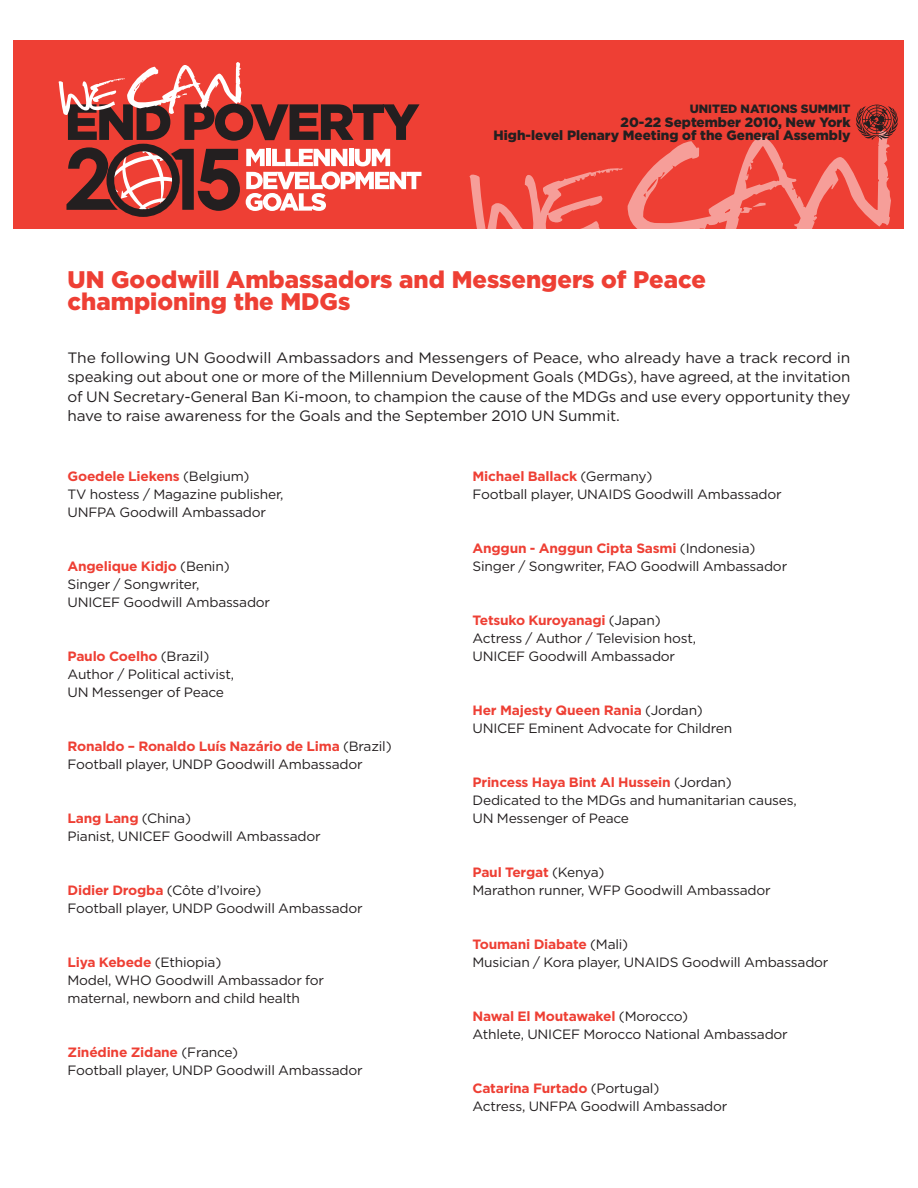
<style>
.page{position:relative;width:918px;height:1188px;background:#fff}
.page>*{position:absolute;margin:0;border:0;box-sizing:border-box;transform-origin:0 0}
.t1{font:900 24px/22.5px "Gotham";color:#ee3f34}
.t2{font:15px/19.5px "Gotham";letter-spacing:-.01em;color:#231f20;text-align:justify;scale:1.04 1}
.t3{font:13.5px/18px "Gotham";letter-spacing:-.015em;color:#231f20}
.t4{font:900 13.5px/13.5px "Gotham";color:#231f20;text-align:right}
.t5{font:900 12px "Gotham";color:#231f20}
.s1{font-weight:700;color:#ee3f34}
</style>
<div class="page">
<div style="left:14px;top:40px;width:890px;height:190px;background:#ee3f34"></div>
<svg style="left:59px;top:62px;width:362px;height:155px"></svg>
<svg style="left:470px;top:105px;width:428px;height:125px"></svg>
<p class="t5" style="left:690px;top:102px;width:162px">UNITED NATIONS SUMMIT</p>
<p class="t4" style="left:494px;top:115px;width:358px">20-22 September 2010, New York<br>High-level Plenary Meeting of the General Assembly</p>
<h1 class="t1" style="left:68px;top:267px;width:640px">UN Goodwill Ambassadors and Messengers of Peace championing the MDGs</h1>
<p class="t2" style="left:68px;top:348px;width:754px">The following UN Goodwill Ambassadors and Messengers of Peace, who already have a track record in speaking out about one or more of the Millennium Development Goals (MDGs), have agreed, at the invitation of UN Secretary-General Ban Ki-moon, to champion the cause of the MDGs and use every opportunity they have to raise awareness for the Goals and the September 2010 UN Summit.</p>
<p class="t3" style="left:68px;top:467px;width:218px"><span class="s1">Goedele Liekens</span> (Belgium)<br>TV hostess / Magazine publisher,<br>UNFPA Goodwill Ambassador</p>
<p class="t3" style="left:68px;top:557px;width:204px"><span class="s1">Angelique Kidjo</span> (Benin)<br>Singer / Songwriter,<br>UNICEF Goodwill Ambassador</p>
<p class="t3" style="left:68px;top:647px;width:168px"><span class="s1">Paulo Coelho</span> (Brazil)<br>Author / Political activist,<br>UN Messenger of Peace</p>
<p class="t3" style="left:67px;top:737px;width:326px"><span class="s1">Ronaldo – Ronaldo Luís Nazário de Lima</span> (Brazil)<br>Football player, UNDP Goodwill Ambassador</p>
<p class="t3" style="left:67px;top:809px;width:255px"><span class="s1">Lang Lang</span> (China)<br>Pianist, UNICEF Goodwill Ambassador</p>
<p class="t3" style="left:67px;top:881px;width:297px"><span class="s1">Didier Drogba</span> (Côte d’Ivoire)<br>Football player, UNDP Goodwill Ambassador</p>
<p class="t3" style="left:67px;top:953px;width:258px"><span class="s1">Liya Kebede</span> (Ethiopia)<br>Model, WHO Goodwill Ambassador for maternal, newborn and child health</p>
<p class="t3" style="left:67px;top:1043px;width:297px"><span class="s1">Zinédine Zidane</span> (France)<br>Football player, UNDP Goodwill Ambassador</p>
<p class="t3" style="left:472px;top:467px;width:311px"><span class="s1">Michael Ballack</span> (Germany)<br>Football player, UNAIDS Goodwill Ambassador</p>
<p class="t3" style="left:472px;top:539px;width:316px"><span class="s1">Anggun - Anggun Cipta Sasmi</span> (Indonesia)<br>Singer / Songwriter, FAO Goodwill Ambassador</p>
<p class="t3" style="left:472px;top:611px;width:225px"><span class="s1">Tetsuko Kuroyanagi</span> (Japan)<br>Actress / Author / Television host,<br>UNICEF Goodwill Ambassador</p>
<p class="t3" style="left:472px;top:701px;width:261px"><span class="s1">Her Majesty Queen Rania</span> (Jordan)<br>UNICEF Eminent Advocate for Children</p>
<p class="t3" style="left:472px;top:773px;width:326px"><span class="s1">Princess Haya Bint Al Hussein</span> (Jordan)<br>Dedicated to the MDGs and humanitarian causes,<br>UN Messenger of Peace</p>
<p class="t3" style="left:472px;top:863px;width:300px"><span class="s1">Paul Tergat</span> (Kenya)<br>Marathon runner, WFP Goodwill Ambassador</p>
<p class="t3" style="left:472px;top:935px;width:358px"><span class="s1">Toumani Diabate</span> (Mali)<br>Musician / Kora player, UNAIDS Goodwill Ambassador</p>
<p class="t3" style="left:472px;top:1007px;width:317px"><span class="s1">Nawal El Moutawakel</span> (Morocco)<br>Athlete, UNICEF Morocco National Ambassador</p>
<p class="t3" style="left:472px;top:1079px;width:256px"><span class="s1">Catarina Furtado</span> (Portugal)<br>Actress, UNFPA Goodwill Ambassador</p>
</div>
